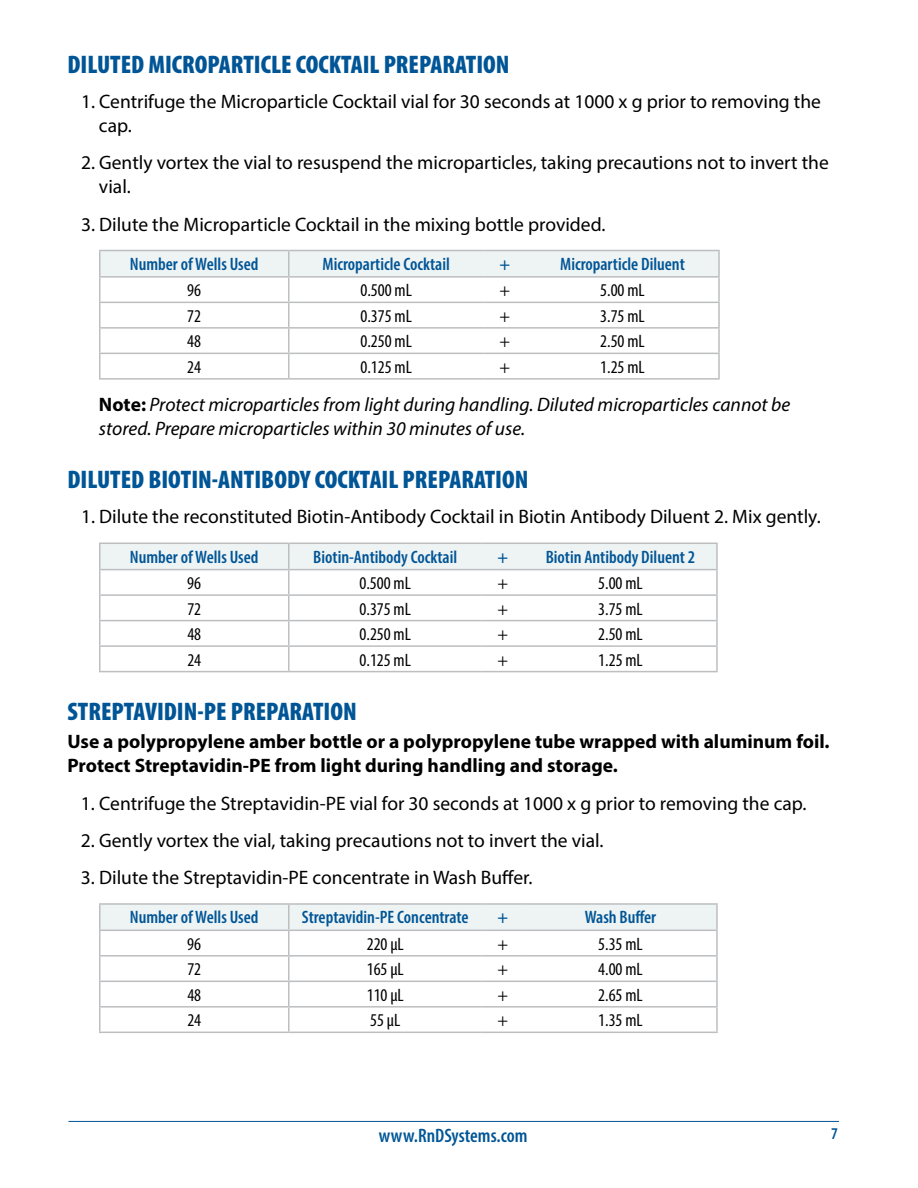
<style>
.page{position:relative;width:918px;height:1188px;background:#fff}
.page>*{position:absolute;margin:0;border:0;box-sizing:border-box;transform-origin:0 0}
.t1{font:900 condensed 25.5px "Myriad Pro";color:#005596}
.t2{font:19.5px/24px "Myriad Pro";color:#000}
.t3{font:italic 19.5px/24px "Myriad Pro";color:#000}
.t4{font:700 19.5px/24px "Myriad Pro";color:#000}
.t5{font:600 condensed 19.5px "Myriad Pro";color:#005596}
.t6{font:condensed 18px "Myriad Pro";color:#000}
.t7{font:600 condensed 18px "Myriad Pro";color:#005596}
.t8{font:600 condensed 16.5px "Myriad Pro";color:#005596}
.s1{font-weight:700;font-style:normal}
</style>
<div class="page">
<hr style="left:68px;top:1121px;width:771px;height:1px;background:#005596">
<hr style="left:99px;top:250px;width:190px;height:1px;background:#bcbec0">
<hr style="left:289px;top:250px;width:195px;height:1px;background:#bcbec0">
<hr style="left:526px;top:250px;width:194px;height:1px;background:#bcbec0">
<hr style="left:718px;top:251px;width:2px;height:25px;background:#bcbec0">
<hr style="left:526px;top:276px;width:194px;height:2px;background:#bcbec0">
<hr style="left:718px;top:278px;width:2px;height:24px;background:#bcbec0">
<hr style="left:526px;top:302px;width:194px;height:1px;background:#bcbec0">
<hr style="left:718px;top:303px;width:2px;height:24px;background:#bcbec0">
<hr style="left:526px;top:327px;width:194px;height:2px;background:#bcbec0">
<hr style="left:718px;top:329px;width:2px;height:24px;background:#bcbec0">
<svg style="left:99px;top:251px;width:620px;height:127px"></svg>
<hr style="left:289px;top:353px;width:195px;height:1px;background:#bcbec0">
<hr style="left:288px;top:354px;width:2px;height:24px;background:#bcbec0">
<hr style="left:526px;top:353px;width:194px;height:1px;background:#bcbec0">
<hr style="left:718px;top:354px;width:2px;height:24px;background:#bcbec0">
<hr style="left:99px;top:378px;width:190px;height:2px;background:#bcbec0">
<hr style="left:289px;top:378px;width:195px;height:2px;background:#bcbec0">
<hr style="left:526px;top:378px;width:194px;height:2px;background:#bcbec0">
<hr style="left:484px;top:250px;width:42px;height:1px;background:#bcbec0">
<hr style="left:484px;top:276px;width:42px;height:2px;background:#bcbec0">
<hr style="left:484px;top:302px;width:42px;height:1px;background:#bcbec0">
<hr style="left:484px;top:327px;width:42px;height:2px;background:#bcbec0">
<hr style="left:484px;top:353px;width:42px;height:1px;background:#bcbec0">
<hr style="left:484px;top:378px;width:42px;height:2px;background:#bcbec0">
<hr style="left:524px;top:543px;width:194px;height:1px;background:#bcbec0">
<hr style="left:716px;top:544px;width:2px;height:25px;background:#bcbec0">
<hr style="left:524px;top:569px;width:194px;height:1px;background:#bcbec0">
<hr style="left:716px;top:570px;width:2px;height:24px;background:#bcbec0">
<hr style="left:524px;top:594px;width:194px;height:2px;background:#bcbec0">
<hr style="left:716px;top:596px;width:2px;height:24px;background:#bcbec0">
<hr style="left:524px;top:620px;width:194px;height:1px;background:#bcbec0">
<hr style="left:716px;top:621px;width:2px;height:24px;background:#bcbec0">
<svg style="left:99px;top:543px;width:618px;height:128px"></svg>
<hr style="left:289px;top:645px;width:193px;height:2px;background:#bcbec0">
<hr style="left:288px;top:647px;width:2px;height:24px;background:#bcbec0">
<hr style="left:524px;top:645px;width:194px;height:2px;background:#bcbec0">
<hr style="left:716px;top:647px;width:2px;height:24px;background:#bcbec0">
<hr style="left:99px;top:671px;width:190px;height:1px;background:#bcbec0">
<hr style="left:289px;top:671px;width:193px;height:1px;background:#bcbec0">
<hr style="left:524px;top:671px;width:194px;height:1px;background:#bcbec0">
<hr style="left:482px;top:543px;width:42px;height:1px;background:#bcbec0">
<hr style="left:482px;top:569px;width:42px;height:1px;background:#bcbec0">
<hr style="left:482px;top:594px;width:42px;height:2px;background:#bcbec0">
<hr style="left:482px;top:620px;width:42px;height:1px;background:#bcbec0">
<hr style="left:482px;top:645px;width:42px;height:2px;background:#bcbec0">
<hr style="left:482px;top:671px;width:42px;height:1px;background:#bcbec0">
<hr style="left:99px;top:903px;width:190px;height:2px;background:#bcbec0">
<hr style="left:289px;top:903px;width:193px;height:2px;background:#bcbec0">
<hr style="left:524px;top:903px;width:194px;height:2px;background:#bcbec0">
<hr style="left:716px;top:905px;width:2px;height:25px;background:#bcbec0">
<hr style="left:524px;top:930px;width:194px;height:1px;background:#bcbec0">
<hr style="left:716px;top:931px;width:2px;height:24px;background:#bcbec0">
<hr style="left:524px;top:955px;width:194px;height:2px;background:#bcbec0">
<hr style="left:716px;top:957px;width:2px;height:24px;background:#bcbec0">
<hr style="left:524px;top:981px;width:194px;height:1px;background:#bcbec0">
<hr style="left:716px;top:982px;width:2px;height:24px;background:#bcbec0">
<svg style="left:99px;top:904px;width:618px;height:128px"></svg>
<hr style="left:289px;top:1006px;width:193px;height:2px;background:#bcbec0">
<hr style="left:288px;top:1008px;width:2px;height:24px;background:#bcbec0">
<hr style="left:524px;top:1006px;width:194px;height:2px;background:#bcbec0">
<hr style="left:716px;top:1008px;width:2px;height:24px;background:#bcbec0">
<hr style="left:99px;top:1032px;width:190px;height:1px;background:#bcbec0">
<hr style="left:289px;top:1032px;width:193px;height:1px;background:#bcbec0">
<hr style="left:524px;top:1032px;width:194px;height:1px;background:#bcbec0">
<hr style="left:482px;top:903px;width:42px;height:2px;background:#bcbec0">
<hr style="left:482px;top:930px;width:42px;height:1px;background:#bcbec0">
<hr style="left:482px;top:955px;width:42px;height:2px;background:#bcbec0">
<hr style="left:482px;top:981px;width:42px;height:1px;background:#bcbec0">
<hr style="left:482px;top:1006px;width:42px;height:2px;background:#bcbec0">
<hr style="left:482px;top:1032px;width:42px;height:1px;background:#bcbec0">
<h1 class="t1" style="left:68px;top:48px;width:444px">DILUTED MICROPARTICLE COCKTAIL PREPARATION</h1>
<p class="t2" style="left:99px;top:89px;width:723px;text-indent:-18px">1. Centrifuge the Microparticle Cocktail vial for 30 seconds at 1000 x g prior to removing the cap.</p>
<p class="t2" style="left:99px;top:151px;width:731px;text-indent:-18px">2. Gently vortex the vial to resuspend the microparticles, taking precautions not to invert the vial.</p>
<p class="t2" style="left:81px;top:212px;width:526px">3. Dilute the Microparticle Cocktail in the mixing bottle provided.</p>
<p class="t7" style="left:130px;top:253px;width:130px">Number of Wells Used</p>
<p class="t7" style="left:323px;top:253px;width:129px">Microparticle Cocktail</p>
<p class="t7" style="left:500px;top:253px;width:12px">+</p>
<p class="t7" style="left:560px;top:253px;width:126px">Microparticle Diluent</p>
<p class="t6" style="left:187px;top:280px;width:15px">96</p>
<p class="t6" style="left:361px;top:280px;width:53px">0.500 mL</p>
<p class="t6" style="left:500px;top:280px;width:12px">+</p>
<p class="t6" style="left:600px;top:280px;width:46px">5.00 mL</p>
<p class="t6" style="left:187px;top:305px;width:15px">72</p>
<p class="t6" style="left:361px;top:305px;width:53px">0.375 mL</p>
<p class="t6" style="left:500px;top:305px;width:12px">+</p>
<p class="t6" style="left:600px;top:305px;width:46px">3.75 mL</p>
<p class="t6" style="left:187px;top:331px;width:15px">48</p>
<p class="t6" style="left:361px;top:331px;width:53px">0.250 mL</p>
<p class="t6" style="left:500px;top:331px;width:12px">+</p>
<p class="t6" style="left:600px;top:331px;width:46px">2.50 mL</p>
<p class="t6" style="left:187px;top:356px;width:15px">24</p>
<p class="t6" style="left:361px;top:356px;width:53px">0.125 mL</p>
<p class="t6" style="left:500px;top:356px;width:12px">+</p>
<p class="t6" style="left:600px;top:356px;width:46px">1.25 mL</p>
<p class="t3" style="left:99px;top:392px;width:693px"><span class="s1">Note:</span> Protect microparticles from light during handling. Diluted microparticles cannot be stored. Prepare microparticles within 30 minutes of use.</p>
<h1 class="t1" style="left:68px;top:463px;width:463px">DILUTED BIOTIN-ANTIBODY COCKTAIL PREPARATION</h1>
<p class="t2" style="left:81px;top:504px;width:741px">1. Dilute the reconstituted Biotin-Antibody Cocktail in Biotin Antibody Diluent 2. Mix gently.</p>
<p class="t7" style="left:130px;top:546px;width:130px">Number of Wells Used</p>
<p class="t7" style="left:313px;top:546px;width:145px">Biotin-Antibody Cocktail</p>
<p class="t7" style="left:498px;top:546px;width:12px">+</p>
<p class="t7" style="left:546px;top:546px;width:151px">Biotin Antibody Diluent 2</p>
<p class="t6" style="left:187px;top:572px;width:15px">96</p>
<p class="t6" style="left:360px;top:572px;width:53px">0.500 mL</p>
<p class="t6" style="left:498px;top:572px;width:12px">+</p>
<p class="t6" style="left:598px;top:572px;width:46px">5.00 mL</p>
<p class="t6" style="left:187px;top:598px;width:15px">72</p>
<p class="t6" style="left:360px;top:598px;width:53px">0.375 mL</p>
<p class="t6" style="left:498px;top:598px;width:12px">+</p>
<p class="t6" style="left:598px;top:598px;width:46px">3.75 mL</p>
<p class="t6" style="left:187px;top:623px;width:15px">48</p>
<p class="t6" style="left:360px;top:623px;width:53px">0.250 mL</p>
<p class="t6" style="left:498px;top:623px;width:12px">+</p>
<p class="t6" style="left:598px;top:623px;width:46px">2.50 mL</p>
<p class="t6" style="left:187px;top:649px;width:15px">24</p>
<p class="t6" style="left:360px;top:649px;width:53px">0.125 mL</p>
<p class="t6" style="left:498px;top:649px;width:12px">+</p>
<p class="t6" style="left:598px;top:649px;width:46px">1.25 mL</p>
<h1 class="t1" style="left:68px;top:695px;width:291px">STREPTAVIDIN-PE PREPARATION</h1>
<p class="t4" style="left:68px;top:729px;width:764px">Use a polypropylene amber bottle or a polypropylene tube wrapped with aluminum foil.<br>Protect Streptavidin-PE from light during handling and storage.</p>
<p class="t2" style="left:81px;top:791px;width:727px">1. Centrifuge the Streptavidin-PE vial for 30 seconds at 1000 x g prior to removing the cap.</p>
<p class="t2" style="left:81px;top:828px;width:524px">2. Gently vortex the vial, taking precautions not to invert the vial.</p>
<p class="t2" style="left:81px;top:865px;width:453px">3. Dilute the Streptavidin-PE concentrate in Wash Buffer.</p>
<p class="t7" style="left:130px;top:906px;width:130px">Number of Wells Used</p>
<p class="t7" style="left:302px;top:906px;width:168px">Streptavidin-PE Concentrate</p>
<p class="t7" style="left:497px;top:906px;width:12px">+</p>
<p class="t7" style="left:585px;top:906px;width:73px">Wash Buffer</p>
<p class="t6" style="left:187px;top:933px;width:15px">96</p>
<p class="t6" style="left:367px;top:933px;width:38px">220 μL</p>
<p class="t6" style="left:498px;top:933px;width:12px">+</p>
<p class="t6" style="left:598px;top:933px;width:46px">5.35 mL</p>
<p class="t6" style="left:187px;top:958px;width:15px">72</p>
<p class="t6" style="left:367px;top:958px;width:38px">165 μL</p>
<p class="t6" style="left:498px;top:958px;width:12px">+</p>
<p class="t6" style="left:598px;top:958px;width:46px">4.00 mL</p>
<p class="t6" style="left:187px;top:984px;width:15px">48</p>
<p class="t6" style="left:367px;top:984px;width:38px">110 μL</p>
<p class="t6" style="left:498px;top:984px;width:12px">+</p>
<p class="t6" style="left:598px;top:984px;width:46px">2.65 mL</p>
<p class="t6" style="left:187px;top:1009px;width:15px">24</p>
<p class="t6" style="left:370px;top:1009px;width:32px">55 μL</p>
<p class="t6" style="left:498px;top:1009px;width:12px">+</p>
<p class="t6" style="left:598px;top:1009px;width:46px">1.35 mL</p>
<p class="t5" style="left:379px;top:1123px;width:150px">www.RnDSystems.com</p>
<p class="t8" style="left:831px;top:1123px;width:8px">7</p>
</div>
